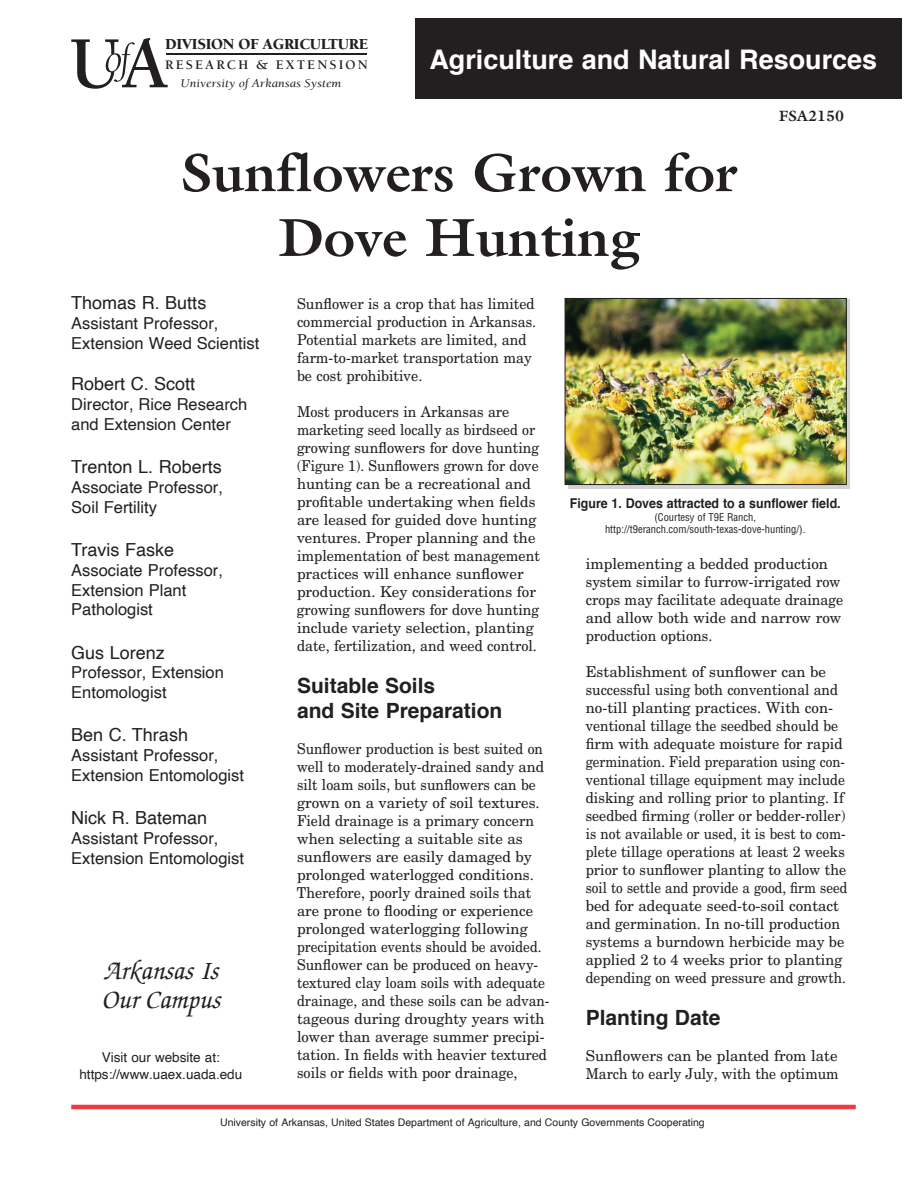
<style>
.page{position:relative;width:918px;height:1188px;background:#fff}
.page>*{position:absolute;margin:0;border:0;box-sizing:border-box;transform-origin:0 0}
.t1{font:700 54px/64.8px "Galliard";color:#231f20;text-align:center}
.t2{font:700 27px "Helvetica";color:#fff}
.t3{font:italic 500 27px/28.5px "Zapf Chancery";color:#231f20}
.t4{font:700 21px/25.2px "Helvetica";color:#231f20}
.t5{font:18px "Helvetica";color:#231f20}
.t6{font:16.5px/19.8px "Helvetica";color:#231f20}
.t7{font:900 15.75px "Berkeley";letter-spacing:-.02em;color:#231f20}
.t8{font:15px/18px "New Century Schlbk";color:#231f20}
.t9{font:15px/18px "New Century Schlbk";color:#231f20;scale:.92 1}
.t10{font:15px/18px "New Century Schlbk";color:#231f20;scale:.95 1}
.t11{font:700 15px "Galliard";color:#231f20}
.t12{font:13.5px/16.2px "Helvetica";color:#231f20;text-align:center}
.t13{font:700 13.5px "Helvetica";color:#231f20;scale:.92 1}
.t14{font:700 13.5px "Berkeley";letter-spacing:.155em;color:#231f20}
.t15{font:italic 12.15px "Berkeley";color:#231f20;scale:1.09 1}
.t16{font:10.5px "Helvetica";color:#231f20}
.t17{font:condensed 10.5px/12.6px "Helvetica";color:#231f20;text-align:center}
</style>
<div class="page">
<div style="left:568px;top:300px;width:282px;height:189px;background:#d3d3d3"></div>
<img style="left:567px;top:300px;width:278px;height:183px">
<div style="left:565px;top:298px;width:282px;height:187px;border:1px solid #231f20"></div>
<div style="left:416px;top:18px;width:486px;height:81px;background:#231f20"></div>
<hr style="left:71px;top:1105px;width:785px;height:4px;background:#ee3a41">
<svg style="left:71px;top:38px;width:97px;height:51px"></svg>
<hr style="left:166px;top:54px;width:201px;height:1px;background:#231f20">
<p class="t7" style="left:165px;top:35px;width:205px">DIVISION OF AGRICULTURE</p>
<p class="t14" style="left:165px;top:58px;width:204px">RESEARCH &amp; EXTENSION</p>
<p class="t15" style="left:181px;top:77px;width:149px">University of Arkansas System</p>
<p class="t2" style="left:429px;top:38px;width:449px">Agriculture and Natural Resources</p>
<p class="t11" style="left:779px;top:106px;width:67px">FSA2150</p>
<h1 class="t1" style="left:180px;top:140px;width:559px">Sunflowers Grown for<br>Dove Hunting</h1>
<p class="t10" style="left:297px;top:295px;width:253px">Sunflower is a crop that has limited commercial production in Arkansas.<br>Potential markets are limited, and farm-to-market transportation may be cost prohibitive.</p>
<p class="t10" style="left:297px;top:403px;width:257px">Most producers in Arkansas are marketing seed locally as birdseed or growing sunflowers for dove hunting (Figure 1). Sunflowers grown for dove hunting can be a recreational and profitable undertaking when fields are leased for guided dove hunting ventures. Proper planning and the implementation of best management practices will enhance sunflower production. Key considerations for growing sunflowers for dove hunting include variety selection, planting date, fertilization, and weed control.</p>
<p class="t4" style="left:297px;top:673px;width:207px">Suitable Soils<br>and Site Preparation</p>
<p class="t9" style="left:297px;top:740px;width:276px">Sunflower production is best suited on well to moderately-drained sandy and silt loam soils, but sunflowers can be grown on a variety of soil textures.<br>Field drainage is a primary concern when selecting a suitable site as sunflowers are easily damaged by prolonged waterlogged conditions.<br>Therefore, poorly drained soils that are prone to flooding or experience prolonged waterlogging following precipitation events should be avoided.<br>Sunflower can be produced on heavy&shy;textured clay loam soils with adequate drainage, and these soils can be advan&shy;tageous during droughty years with lower than average summer precipi&shy;tation. In fields with heavier textured soils or fields with poor drainage,</p>
<p class="t5" style="left:71px;top:289px;width:137px">Thomas R. Butts</p>
<p class="t6" style="left:71px;top:314px;width:190px">Assistant Professor,<br>Extension Weed Scientist</p>
<p class="t5" style="left:71px;top:370px;width:126px">Robert C. Scott</p>
<p class="t6" style="left:71px;top:395px;width:178px">Director, Rice Research and Extension Center</p>
<p class="t5" style="left:71px;top:453px;width:152px">Trenton L. Roberts</p>
<p class="t6" style="left:71px;top:478px;width:153px">Associate Professor,<br>Soil Fertility</p>
<p class="t5" style="left:71px;top:536px;width:104px">Travis Faske</p>
<p class="t6" style="left:71px;top:561px;width:153px">Associate Professor,<br>Extension Plant<br>Pathologist</p>
<p class="t5" style="left:71px;top:638px;width:95px">Gus Lorenz</p>
<p class="t6" style="left:71px;top:663px;width:154px">Professor, Extension<br>Entomologist</p>
<p class="t5" style="left:71px;top:721px;width:118px">Ben C. Thrash</p>
<p class="t6" style="left:71px;top:746px;width:174px">Assistant Professor,<br>Extension Entomologist</p>
<p class="t5" style="left:71px;top:804px;width:138px">Nick R. Bateman</p>
<p class="t6" style="left:71px;top:829px;width:174px">Assistant Professor,<br>Extension Entomologist</p>
<p class="t13" style="left:570px;top:493px;width:296px">Figure 1. Doves attracted to a sunflower field.</p>
<p class="t17" style="left:605px;top:510px;width:202px">(Courtesy of T9E Ranch, http://t9eranch.com/south-texas-dove-hunting/).</p>
<p class="t8" style="left:586px;top:554px;width:259px">implementing a bedded production system similar to furrow-irrigated row crops may facilitate adequate drainage and allow both wide and narrow row production options.</p>
<p class="t8" style="left:586px;top:662px;width:263px">Establishment of sunflower can be successful using both conventional and no-till planting practices. With con&shy;ventional tillage the seedbed should be firm with adequate moisture for rapid germination. Field preparation using con&shy;ventional tillage equipment may include disking and rolling prior to planting. If seedbed firming (roller or bedder-roller) is not available or used, it is best to com&shy;plete tillage operations at least 2 weeks prior to sunflower planting to allow the soil to settle and provide a good, firm seed bed for adequate seed-to-soil contact and germination. In no-till production systems a burndown herbicide may be applied 2 to 4 weeks prior to planting depending on weed pressure and growth.</p>
<p class="t4" style="left:586px;top:1005px;width:136px">Planting Date</p>
<p class="t8" style="left:586px;top:1046px;width:254px">Sunflowers can be planted from late<br>March to early July, with the optimum</p>
<p class="t3" style="left:102px;top:958px;width:120px">Arkansas Is<br>Our Campus</p>
<p class="t12" style="left:79px;top:1050px;width:164px">Visit our website at: https://www.uaex.uada.edu</p>
<p class="t16" style="left:220px;top:1114px;width:486px">University of Arkansas, United States Department of Agriculture, and County Governments Cooperating</p>
</div>
